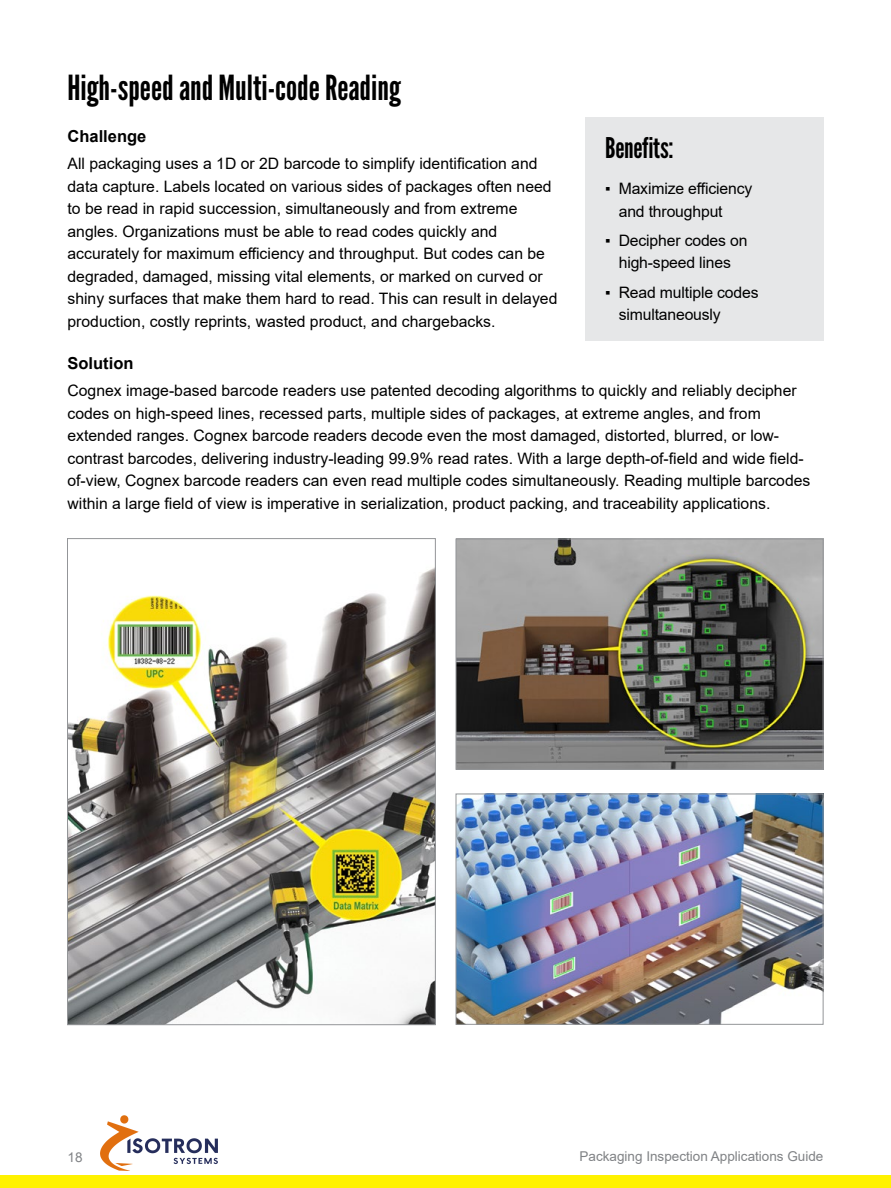
<style>
.page{position:relative;width:891px;height:1188px;background:#fff}
.page>*{position:absolute;margin:0;border:0;box-sizing:border-box;transform-origin:0 0}
.t1{font:34.5px "League Gothic";color:#000}
.t2{font:28.5px "League Gothic";letter-spacing:-.01em;color:#000}
.t3{font:700 16.5px "Arial";color:#000}
.t4{font:15.75px/22.5px "Arial";color:#000}
.t5{font:13.5px "Arial";color:#808285}
</style>
<div class="page">
<div style="left:585px;top:117px;width:239px;height:223px;background:#e6e7e8"></div>
<img style="left:458px;top:796px;width:364px;height:227px">
<div style="left:456px;top:794px;width:368px;height:231px;border:1px solid #939598"></div>
<img style="left:458px;top:541px;width:364px;height:227px">
<div style="left:456px;top:539px;width:368px;height:231px;border:1px solid #939598"></div>
<img style="left:69px;top:568px;width:365px;height:455px">
<div style="left:0;top:1175px;width:891px;height:13px;background:#fff200"></div>
<img style="left:100px;top:1116px;width:117px;height:54px">
<h1 class="t1" style="left:68px;top:67px;width:335px">High-speed and Multi-code Reading</h1>
<p class="t3" style="left:68px;top:125px;width:80px">Challenge</p>
<p class="t4" style="left:68px;top:152px;width:491px">All packaging uses a 1D or 2D barcode to simplify identification and data capture. Labels located on various sides of packages often need to be read in rapid succession, simultaneously and from extreme angles. Organizations must be able to read codes quickly and accurately for maximum efficiency and throughput. But codes can be degraded, damaged, missing vital elements, or marked on curved or shiny surfaces that make them hard to read. This can result in delayed production, costly reprints, wasted product, and chargebacks.</p>
<p class="t3" style="left:68px;top:352px;width:67px">Solution</p>
<p class="t4" style="left:68px;top:379px;width:744px">Cognex image-based barcode readers use patented decoding algorithms to quickly and reliably decipher codes on high-speed lines, recessed parts, multiple sides of packages, at extreme angles, and from extended ranges. Cognex barcode readers decode even the most damaged, distorted, blurred, or low&shy;contrast barcodes, delivering industry-leading 99.9% read rates. With a large depth-of-field and wide field&shy;of-view, Cognex barcode readers can even read multiple codes simultaneously. Reading multiple barcodes within a large field of view is imperative in serialization, product packing, and traceability applications.</p>
<h2 class="t2" style="left:605px;top:131px;width:70px">Benefits:</h2>
<p class="t4" style="left:619px;top:177px;width:135px;text-indent:-13px">▪ Maximize efficiency and throughput</p>
<p class="t4" style="left:605px;top:229px;width:144px;text-align:center">▪ Decipher codes on high-speed lines</p>
<p class="t4" style="left:619px;top:281px;width:141px;text-indent:-13px">▪ Read multiple codes simultaneously</p>
<p class="t5" style="left:68px;top:1148px;width:17px">18</p>
<p class="t5" style="left:580px;top:1147px;width:245px">Packaging Inspection Applications Guide</p>
</div>
